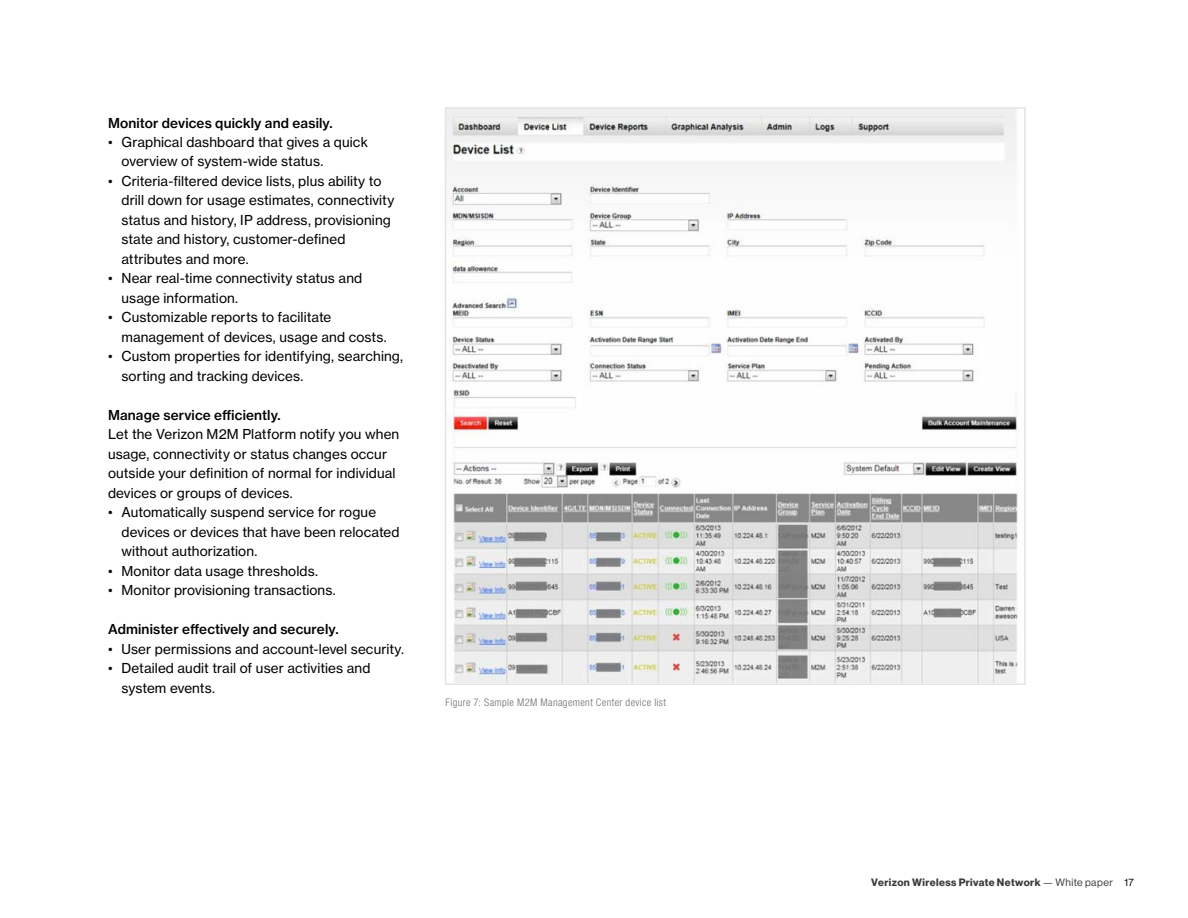
<style>
.page{position:relative;width:1188px;height:918px;background:#fff}
.page>*{position:absolute;margin:0;border:0;box-sizing:border-box;transform-origin:0 0}
.t1{font:13.5px/19.5px "N Haas Grotesk TX Std 55 Rg";letter-spacing:.01em;color:#000}
.t2{font:13.5px "N Haas Grotesk TX Std 65 Md";letter-spacing:.01em;color:#000}
.t3{font:300 condensed 10.5px "Helvetica Neue LT Pro";letter-spacing:.035em;color:#6c6c6c}
.t4{font:10.5px "N Haas Grotesk DS Std 75 Bd";letter-spacing:.04em;color:#3b3b3b}
.s1{font-family:"N Haas Grotesk DS Std 55 Rg"}
.s2{font-family:"N Haas Grotesk DS Std 55 Rg";color:#000}
</style>
<div class="page">
<img style="left:448px;top:110px;width:570px;height:572px">
<div style="left:445px;top:107px;width:581px;height:578px;border:2px solid #e4e5e3"></div>
<p class="t2" style="left:108px;top:114px;width:226px">Monitor devices quickly and easily.</p>
<p class="t1" style="left:122px;top:132px;width:248px;text-indent:-14px">• Graphical dashboard that gives a quick overview of system-wide status.</p>
<p class="t1" style="left:122px;top:171px;width:274px;text-indent:-14px">• Criteria-fi ltered device lists, plus ability to drill down for usage estimates, connectivity status and history, IP address, provisioning state and history, customer-defi ned attributes and more.</p>
<p class="t1" style="left:122px;top:269px;width:242px;text-indent:-14px">• Near real-time connectivity status and usage information.</p>
<p class="t1" style="left:122px;top:308px;width:267px;text-indent:-14px">• Customizable reports to facilitate management of devices, usage and costs.</p>
<p class="t1" style="left:122px;top:347px;width:283px;text-indent:-14px">• Custom properties for identifying, searching, sorting and tracking devices.</p>
<p class="t2" style="left:108px;top:407px;width:174px">Manage service efficiently.</p>
<p class="t1" style="left:108px;top:425px;width:293px">Let the Verizon M2M Platform notify you when usage, connectivity or status changes occur outside your defi nition of normal for individual devices or groups of devices.</p>
<p class="t1" style="left:122px;top:503px;width:280px;text-indent:-14px">• Automatically suspend service for rogue devices or devices that have been relocated without authorization.</p>
<p class="t1" style="left:108px;top:561px;width:212px">• Monitor data usage thresholds.</p>
<p class="t1" style="left:108px;top:581px;width:229px">• Monitor provisioning transactions.</p>
<p class="t2" style="left:108px;top:621px;width:232px">Administer effectively and securely.</p>
<p class="t1" style="left:108px;top:639px;width:298px">• User permissions and account-level security.</p>
<p class="t1" style="left:122px;top:659px;width:250px;text-indent:-14px">• Detailed audit trail of user activities and system events.</p>
<p class="t3" style="left:446px;top:697px;width:222px">Figure 7: Sample M2M Management Center device list</p>
<p class="t4" style="left:871px;top:876px;width:264px">Verizon Wireless Private Network <span class="s1">— White paper</span> <span class="s2">17</span></p>
</div>
